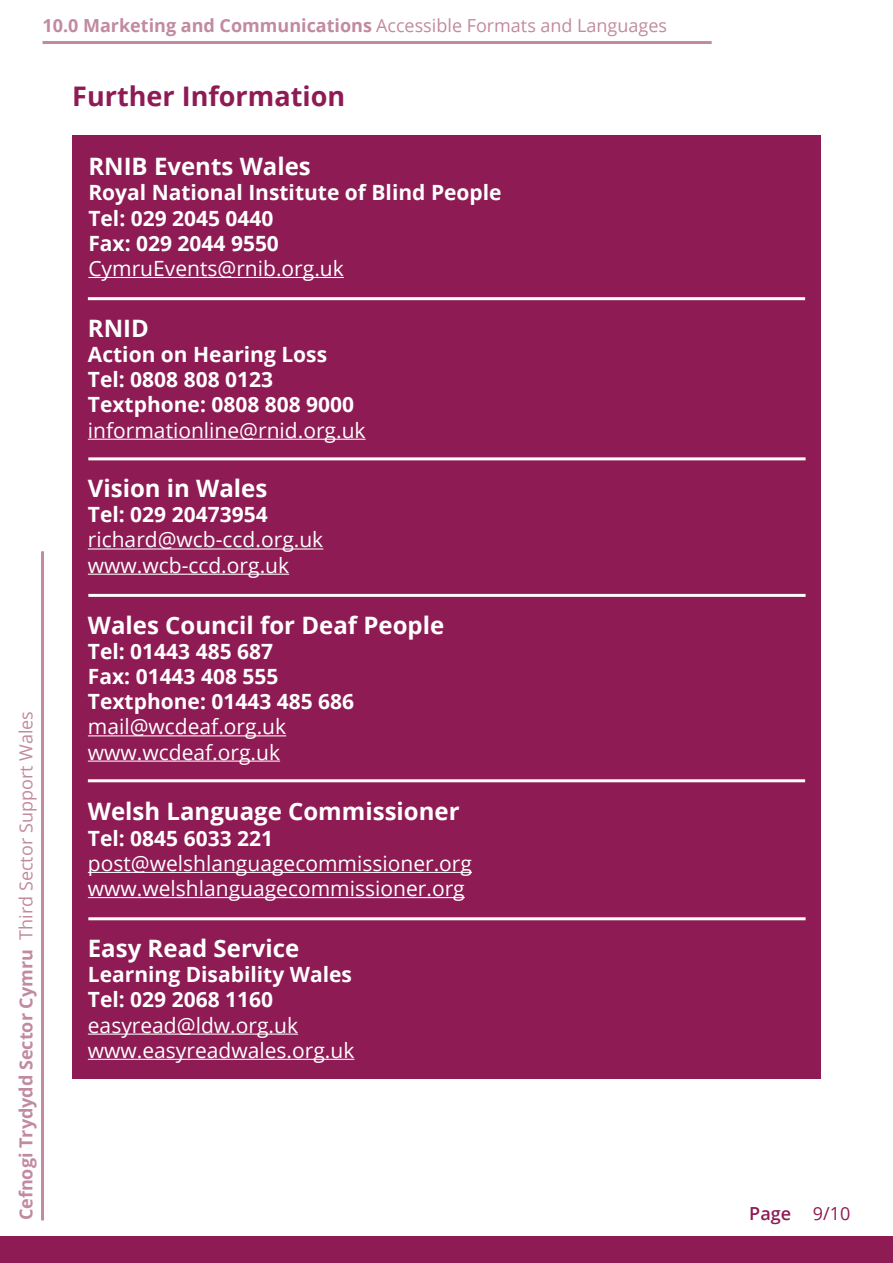
<style>
.page{position:relative;width:893px;height:1263px;background:#fff}
.page>*{position:absolute;margin:0;border:0;box-sizing:border-box;transform-origin:0 0}
.SectionHeading-Purpl{font:700 27px "Open Sans";color:#8e1b54}
.t1{font:700 24px "Open Sans";color:#fff}
.t2{font:700 21px "Open Sans";color:#fff}
.t3{font:21px "Open Sans";color:#fff}
.t4{font:700 18px "Open Sans";color:#c18aa0}
.t5{font:600 18px "Open Sans";color:#8e1b54}
.s1{font-weight:400}
</style>
<div class="page">
<hr style="left:43px;top:41px;width:669px;height:3px;background:#c18aa0">
<div style="left:0;top:1236px;width:893px;height:27px;background:#8e1b54"></div>
<hr style="left:41px;top:551px;width:3px;height:669px;background:#c18aa0">
<div style="left:72px;top:135px;width:749px;height:944px;background:#8e1b54"></div>
<hr style="left:88px;top:277px;width:256px;height:1px;background:#fff">
<hr style="left:88px;top:439px;width:278px;height:1px;background:#fff">
<hr style="left:88px;top:297px;width:717px;height:3px;background:#fff">
<hr style="left:88px;top:548px;width:235px;height:1px;background:#fff">
<hr style="left:88px;top:574px;width:201px;height:1px;background:#fff">
<hr style="left:88px;top:457px;width:718px;height:3px;background:#fff">
<hr style="left:88px;top:735px;width:198px;height:1px;background:#fff">
<hr style="left:88px;top:760px;width:192px;height:2px;background:#fff">
<hr style="left:88px;top:594px;width:718px;height:3px;background:#fff">
<hr style="left:88px;top:872px;width:384px;height:1px;background:#fff">
<hr style="left:88px;top:897px;width:377px;height:1px;background:#fff">
<hr style="left:88px;top:779px;width:717px;height:3px;background:#fff">
<hr style="left:88px;top:1033px;width:210px;height:2px;background:#fff">
<hr style="left:88px;top:1059px;width:266px;height:1px;background:#fff">
<hr style="left:88px;top:917px;width:718px;height:3px;background:#fff">
<p class="t4" style="left:43px;top:13px;width:626px">10.0 Marketing and Communications <span class="s1">Accessible Formats and Languages</span></p>
<p class="t4" style="left:13px;top:1220px;width:511px;rotate:-90deg">Cefnogi Trydydd Sector Cymru <span class="s1">Third Sector Support Wales</span></p>
<h3 class="SectionHeading-Purpl" style="left:72px;top:77px;width:274px">Further Information</h3>
<p class="t1" style="left:88px;top:149px;width:224px">RNIB Events Wales</p>
<p class="t2" style="left:88px;top:178px;width:415px">Royal National Institute of Blind People</p>
<p class="t2" style="left:88px;top:203px;width:187px">Tel: 029 2045 0440</p>
<p class="t2" style="left:88px;top:228px;width:192px">Fax: 029 2044 9550</p>
<p class="t3" style="left:88px;top:254px;width:257px">CymruEvents@rnib.org.uk</p>
<p class="t1" style="left:88px;top:311px;width:63px">RNID</p>
<p class="t2" style="left:88px;top:340px;width:241px">Action on Hearing Loss</p>
<p class="t2" style="left:88px;top:365px;width:187px">Tel: 0808 808 0123</p>
<p class="t2" style="left:88px;top:390px;width:268px">Textphone: 0808 808 9000</p>
<p class="t3" style="left:88px;top:416px;width:279px">informationline@rnid.org.uk</p>
<p class="t1" style="left:88px;top:471px;width:181px">Vision in Wales</p>
<p class="t2" style="left:88px;top:500px;width:181px">Tel: 029 20473954</p>
<p class="t3" style="left:88px;top:525px;width:237px">richard@wcb-ccd.org.uk</p>
<p class="t3" style="left:88px;top:551px;width:203px">www.wcb-ccd.org.uk</p>
<p class="t1" style="left:88px;top:608px;width:358px">Wales Council for Deaf People</p>
<p class="t2" style="left:88px;top:636px;width:187px">Tel: 01443 485 687</p>
<p class="t2" style="left:88px;top:661px;width:192px">Fax: 01443 408 555</p>
<p class="t2" style="left:88px;top:687px;width:268px">Textphone: 01443 485 686</p>
<p class="t3" style="left:88px;top:712px;width:200px">mail@wcdeaf.org.uk</p>
<p class="t3" style="left:88px;top:737px;width:194px">www.wcdeaf.org.uk</p>
<p class="t1" style="left:88px;top:795px;width:373px">Welsh Language Commissioner</p>
<p class="t2" style="left:88px;top:823px;width:187px">Tel: 0845 6033 221</p>
<p class="t3" style="left:88px;top:849px;width:386px">post@welshlanguagecommissioner.org</p>
<p class="t3" style="left:88px;top:874px;width:378px">www.welshlanguagecommissioner.org</p>
<p class="t1" style="left:88px;top:931px;width:213px">Easy Read Service</p>
<p class="t2" style="left:88px;top:960px;width:266px">Learning Disability Wales</p>
<p class="t2" style="left:88px;top:985px;width:187px">Tel: 029 2068 1160</p>
<p class="t3" style="left:88px;top:1010px;width:212px">easyread@ldw.org.uk</p>
<p class="t3" style="left:88px;top:1036px;width:268px">www.easyreadwales.org.uk</p>
<p class="t5" style="left:749px;top:1201px;width:103px">Page <span class="s1">9/10</span></p>
</div>
